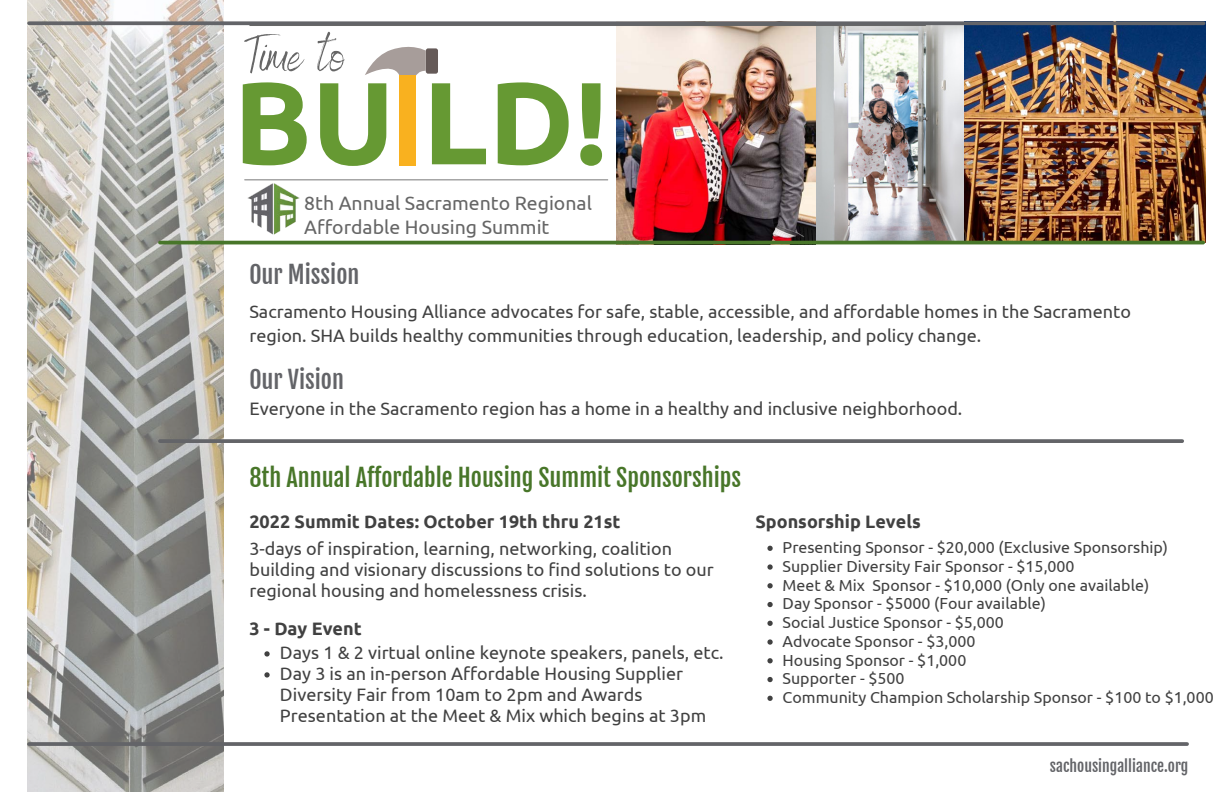
<style>
.page{position:relative;width:1224px;height:792px;background:#fff}
.page>*{position:absolute;margin:0;border:0;box-sizing:border-box;transform-origin:0 0}
.t1{font:700 116.8px "Ubuntu";color:#693}
.t2{font:51.2px "Benedict";color:#666}
.t3{font:24px "Fjalla One";color:#487629}
.t4{font:24px "Fjalla One";color:#636468}
.t5{font:19.4px "Ubuntu";color:#666}
.t6{font:18px/21px "Ubuntu";color:#414141}
.t7{font:700 18px "Ubuntu";color:#414141}
.t8{font:16px "Ubuntu";color:#414141}
.t9{font:15.4px "Fjalla One";color:#636468}
</style>
<div class="page">
<img style="left:27px;top:0;width:197px;height:792px">
<svg style="left:160px;top:439px;width:1022px;height:4px;background:#6b6c70"></svg>
<svg style="left:29px;top:742px;width:1158px;height:4px;background:#6b6c6f"></svg>
<img style="left:816px;top:25px;width:149px;height:216px">
<img style="left:965px;top:21px;width:241px;height:222px">
<img style="left:616px;top:26px;width:200px;height:215px">
<hr style="left:160px;top:241px;width:1043px;height:3px;background:#487629">
<svg style="left:29px;top:21px;width:1175px;height:4px;background:#6c6d71"></svg>
<hr style="left:250px;top:25px;width:676px;height:1px;background:#666">
<img style="left:246px;top:179px;width:53px;height:56px">
<hr style="left:245px;top:180px;width:363px;height:1px;background:#666">
<div style="left:426px;top:48px;width:12px;height:26px;background:#655a58;border-radius:2px"></div>
<svg style="left:365px;top:46px;width:61px;height:29px"></svg>
<div style="left:399px;top:75px;width:17px;height:91px;background:#f9b11f"></div>
<svg style="left:767px;top:546px;width:6px;height:5px"></svg>
<svg style="left:767px;top:564px;width:6px;height:6px"></svg>
<svg style="left:767px;top:583px;width:6px;height:5px"></svg>
<svg style="left:767px;top:602px;width:6px;height:5px"></svg>
<svg style="left:767px;top:621px;width:6px;height:5px"></svg>
<svg style="left:767px;top:639px;width:6px;height:6px"></svg>
<svg style="left:767px;top:658px;width:6px;height:5px"></svg>
<svg style="left:767px;top:677px;width:6px;height:5px"></svg>
<svg style="left:767px;top:696px;width:6px;height:5px"></svg>
<svg style="left:264px;top:651px;width:6px;height:6px"></svg>
<svg style="left:264px;top:672px;width:6px;height:6px"></svg>
<p class="t2" style="left:244px;top:22px;width:102px">Time to</p>
<p class="t1" style="left:233px;top:55px;width:376px">BU LD!</p>
<p class="t5" style="left:304px;top:192px;width:289px">8th Annual Sacramento Regional</p>
<p class="t5" style="left:304px;top:216px;width:247px">Affordable Housing Summit</p>
<p class="t4" style="left:249px;top:260px;width:112px">Our Mission</p>
<p class="t6" style="left:249px;top:299px;width:883px;line-height:24.8px">Sacramento Housing Alliance advocates for safe, stable, accessible, and affordable homes in the Sacramento region. SHA builds healthy communities through education, leadership, and policy change.</p>
<p class="t4" style="left:249px;top:365px;width:96px">Our Vision</p>
<p class="t6" style="left:249px;top:397px;width:714px">Everyone in the Sacramento region has a home in a healthy and inclusive neighborhood.</p>
<p class="t3" style="left:249px;top:463px;width:493px">8th Annual Affordable Housing Summit Sponsorships</p>
<p class="t7" style="left:249px;top:511px;width:373px">2022 Summit Dates: October 19th thru 21st</p>
<p class="t6" style="left:249px;top:537px;width:466px">3-days of inspiration, learning, networking, coalition building and visionary discussions to find solutions to our regional housing and homelessness crisis.</p>
<p class="t7" style="left:249px;top:618px;width:114px">3 - Day Event</p>
<p class="t6" style="left:280px;top:642px;width:445px">Days 1 &amp; 2 virtual online keynote speakers, panels, etc.</p>
<p class="t6" style="left:280px;top:663px;width:428px">Day 3 is an in-person Affordable Housing Supplier<br>Diversity Fair from 10am to 2pm and Awards<br>Presentation at the Meet &amp; Mix which begins at 3pm</p>
<p class="t7" style="left:755px;top:511px;width:167px">Sponsorship Levels</p>
<p class="t8" style="left:783px;top:538px;width:387px">Presenting Sponsor - $20,000 (Exclusive Sponsorship)</p>
<p class="t8" style="left:783px;top:557px;width:294px">Supplier Diversity Fair Sponsor - $15,000</p>
<p class="t8" style="left:783px;top:576px;width:368px">Meet &amp; Mix Sponsor - $10,000 (Only one available)</p>
<p class="t8" style="left:783px;top:595px;width:265px">Day Sponsor - $5000 (Four available)</p>
<p class="t8" style="left:783px;top:613px;width:223px">Social Justice Sponsor - $5,000</p>
<p class="t8" style="left:783px;top:632px;width:194px">Advocate Sponsor - $3,000</p>
<p class="t8" style="left:783px;top:651px;width:185px">Housing Sponsor - $1,000</p>
<p class="t8" style="left:783px;top:670px;width:123px">Supporter - $500</p>
<p class="t8" style="left:783px;top:688px;width:433px">Community Champion Scholarship Sponsor - $100 to $1,000</p>
<p class="t9" style="left:1050px;top:757px;width:140px">sachousingalliance.org</p>
</div>
